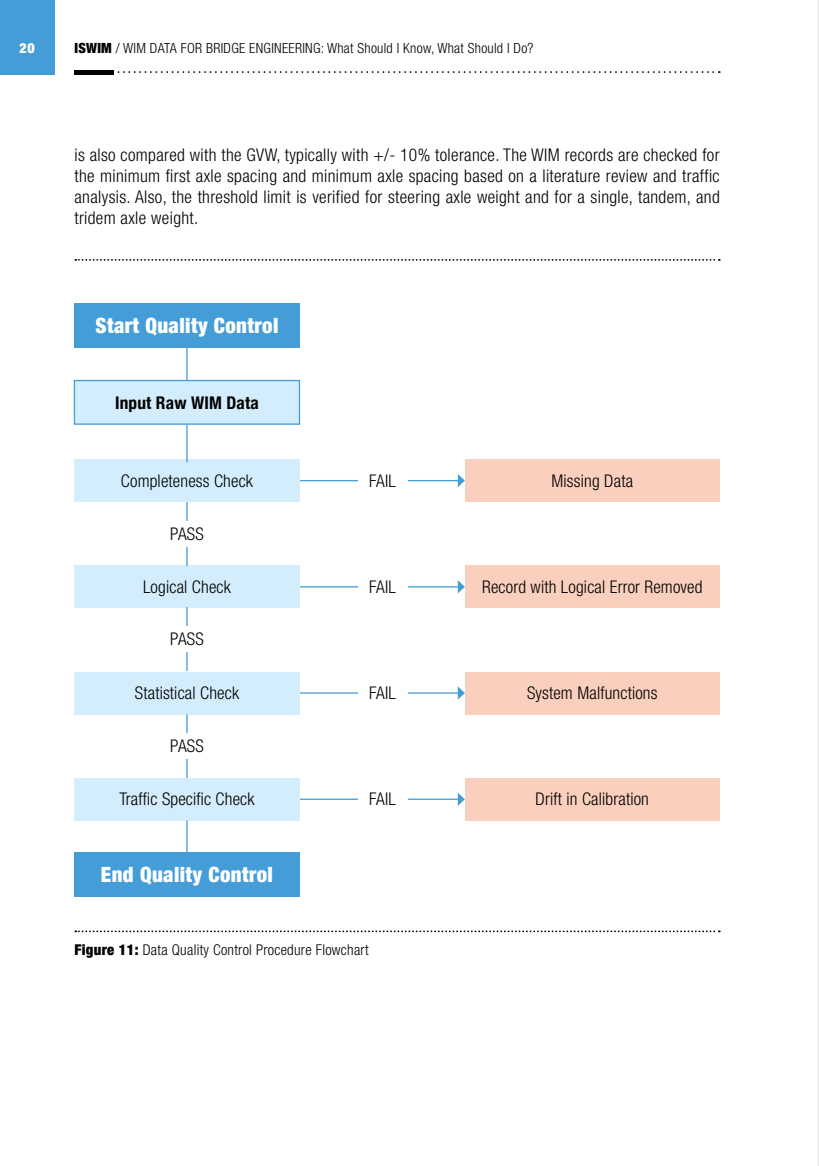
<style>
.page{position:relative;width:819px;height:1166px;background:#fff}
.page>*{position:absolute;margin:0;border:0;box-sizing:border-box;transform-origin:0 0}
.t1{font:900 condensed 21px "Helvetica Neue LT Com";letter-spacing:.02em;color:#fff}
.t2{font:300 condensed 17.5px/21px "Helvetica Neue LT Com";letter-spacing:.01em;color:#000;text-align:justify}
.t3{font:700 condensed 17.5px "Helvetica Neue LT Com";letter-spacing:.01em;color:#000}
.t4{font:300 condensed 14.88px "Helvetica Neue LT Com";letter-spacing:.02em;color:#000}
.t5{font:300 condensed 14px "Helvetica Neue LT Com";letter-spacing:.02em;color:#000}
.t6{font:900 condensed 14px "Helvetica Neue LT Com";color:#fff}
.s1{font-weight:900}
</style>
<div class="page">
<svg style="left:117px;top:71px;width:602px;height:2px"></svg>
<hr style="left:74px;top:70px;width:40px;height:4px;background:#000">
<div style="left:0;top:0;width:55px;height:74px;background:#449dd7"></div>
<svg style="left:75px;top:259px;width:644px;height:2px"></svg>
<svg style="left:75px;top:930px;width:644px;height:2px"></svg>
<hr style="left:300px;top:480px;width:158px;height:1px;background:#449dd7">
<svg style="left:458px;top:474px;width:7px;height:13px"></svg>
<hr style="left:300px;top:586px;width:158px;height:1px;background:#449dd7">
<svg style="left:458px;top:580px;width:7px;height:13px"></svg>
<hr style="left:300px;top:692px;width:158px;height:2px;background:#449dd7">
<svg style="left:458px;top:686px;width:7px;height:14px"></svg>
<hr style="left:300px;top:798px;width:158px;height:2px;background:#449dd7">
<svg style="left:458px;top:793px;width:7px;height:13px"></svg>
<div style="left:74px;top:380px;width:225px;height:44px;background:#d4edfc"></div>
<div style="left:74px;top:380px;width:226px;height:45px;border:1px solid #449dd7"></div>
<div style="left:74px;top:459px;width:225px;height:43px;background:#d4edfc"></div>
<div style="left:465px;top:459px;width:254px;height:43px;background:#facfbd"></div>
<div style="left:465px;top:566px;width:254px;height:42px;background:#facfbd"></div>
<div style="left:465px;top:672px;width:254px;height:42px;background:#facfbd"></div>
<div style="left:465px;top:778px;width:254px;height:42px;background:#facfbd"></div>
<div style="left:74px;top:566px;width:225px;height:42px;background:#d4edfc"></div>
<div style="left:74px;top:672px;width:225px;height:42px;background:#d4edfc"></div>
<div style="left:74px;top:778px;width:225px;height:42px;background:#d4edfc"></div>
<div style="left:74px;top:303px;width:225px;height:45px;background:#449dd7"></div>
<div style="left:74px;top:852px;width:225px;height:45px;background:#449dd7"></div>
<hr style="left:186px;top:348px;width:2px;height:32px;background:#449dd7">
<hr style="left:186px;top:820px;width:2px;height:32px;background:#449dd7">
<hr style="left:186px;top:425px;width:2px;height:37px;background:#449dd7">
<hr style="left:186px;top:502px;width:2px;height:64px;background:#449dd7">
<hr style="left:186px;top:607px;width:2px;height:64px;background:#449dd7">
<hr style="left:186px;top:714px;width:2px;height:64px;background:#449dd7">
<div style="left:143px;top:521px;width:88px;height:26px;background:#fff"></div>
<div style="left:143px;top:626px;width:88px;height:26px;background:#fff"></div>
<div style="left:143px;top:733px;width:88px;height:26px;background:#fff"></div>
<div style="left:357px;top:468px;width:50px;height:25px;background:#fff"></div>
<div style="left:357px;top:574px;width:50px;height:25px;background:#fff"></div>
<div style="left:357px;top:680px;width:50px;height:26px;background:#fff"></div>
<div style="left:357px;top:786px;width:50px;height:26px;background:#fff"></div>
<hr style="left:818px;top:0;width:1px;height:1166px;background:#c6c6c6">
<p class="t6" style="left:20px;top:40px;width:17px">20</p>
<p class="t5" style="left:74px;top:40px;width:460px"><span class="s1">ISWIM</span> / WIM DATA FOR BRIDGE ENGINEERING: What Should I Know, What Should I Do?</p>
<p class="t2" style="left:74px;top:145px;width:646px">is also compared with the GVW, typically with +/- 10% tolerance. The WIM records are checked for the minimum first axle spacing and minimum axle spacing based on a literature review and traffic analysis. Also, the threshold limit is verified for steering axle weight and for a single, tandem, and tridem axle weight.</p>
<p class="t1" style="left:95px;top:313px;width:184px">Start Quality Control</p>
<p class="t3" style="left:115px;top:392px;width:145px">Input Raw WIM Data</p>
<p class="t2" style="left:121px;top:470px;width:133px">Completeness Check</p>
<p class="t2" style="left:551px;top:470px;width:83px">Missing Data</p>
<p class="t2" style="left:369px;top:470px;width:28px">FAIL</p>
<p class="t2" style="left:170px;top:523px;width:35px">PASS</p>
<p class="t2" style="left:143px;top:576px;width:89px">Logical Check</p>
<p class="t2" style="left:170px;top:628px;width:35px">PASS</p>
<p class="t2" style="left:135px;top:682px;width:106px">Statistical Check</p>
<p class="t2" style="left:170px;top:735px;width:35px">PASS</p>
<p class="t2" style="left:119px;top:789px;width:137px">Traffic Specific Check</p>
<p class="t1" style="left:101px;top:862px;width:173px">End Quality Control</p>
<p class="t2" style="left:369px;top:576px;width:28px">FAIL</p>
<p class="t2" style="left:369px;top:682px;width:28px">FAIL</p>
<p class="t2" style="left:369px;top:789px;width:28px">FAIL</p>
<p class="t4" style="left:74px;top:941px;width:295px"><span class="s1">Figure 11:</span> Data Quality Control Procedure Flowchart</p>
<p class="t2" style="left:482px;top:576px;width:222px">Record with Logical Error Removed</p>
<p class="t2" style="left:527px;top:682px;width:132px">System Malfunctions</p>
<p class="t2" style="left:535px;top:789px;width:115px">Drift in Calibration</p>
</div>
